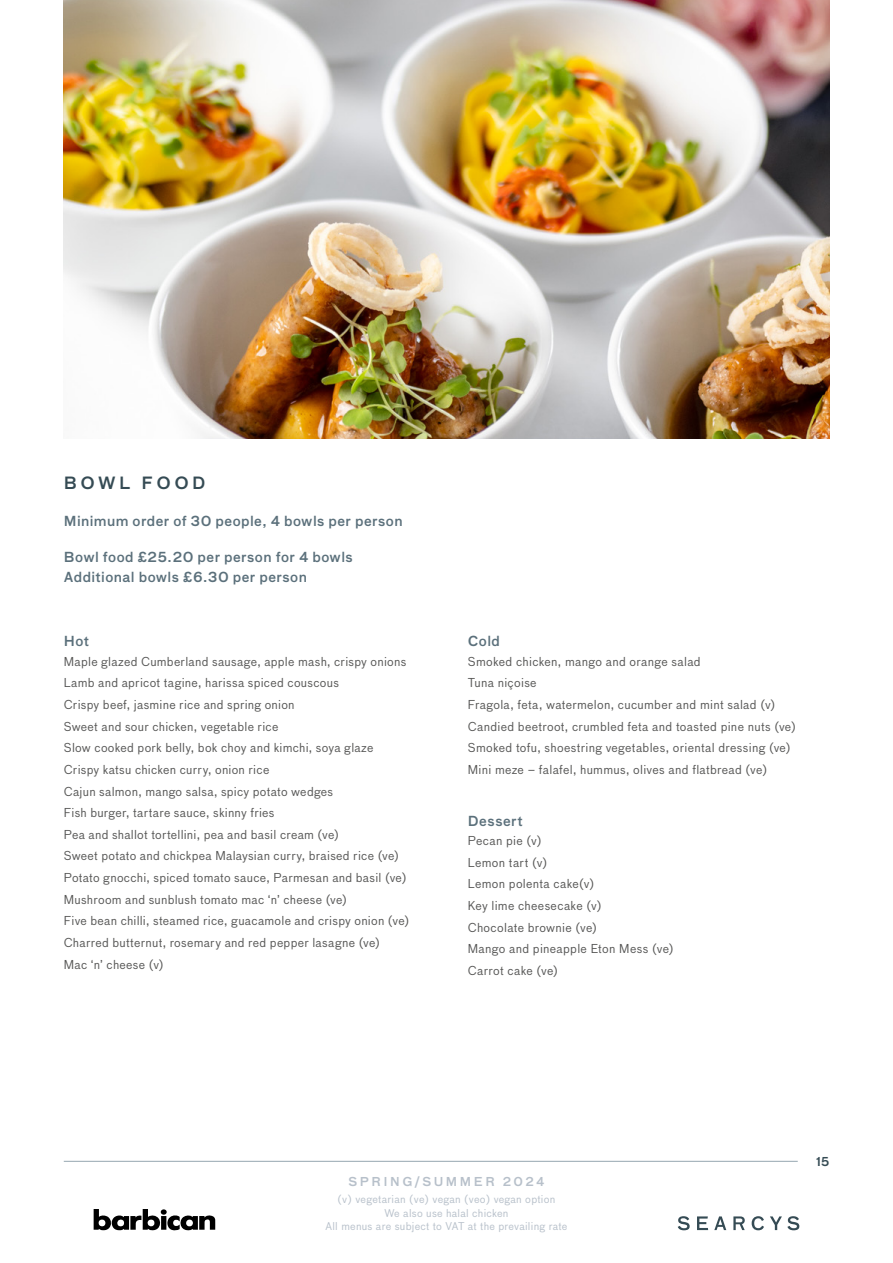
<style>
.page{position:relative;width:893px;height:1263px;background:#fff}
.page>*{position:absolute;margin:0;border:0;box-sizing:border-box;transform-origin:0 0}
.t1{font:500 16.5px "Bau OT";letter-spacing:.21em;color:#354b54}
.dish_category{font:500 13.5px/19.5px "Bau OT";letter-spacing:.035em;color:#5b707b}
.dish_descripition{font:12px "Bau OT";letter-spacing:.025em;color:#575756}
.dish_descripition_no_space_after{font:12px "Bau OT";letter-spacing:.03em;color:#575756}
.t2{font:500 12px "Bau OT";letter-spacing:.21em;color:#b7c0ca}
.t3{font:500 12px "Bau OT";color:#354b54}
.t4{font:10.5px/13.5px "Bau OT";letter-spacing:.025em;color:#b7c0ca;text-align:center}
</style>
<div class="page">
<svg style="left:678px;top:1216px;width:121px;height:14px"></svg>
<svg style="left:94px;top:1209px;width:121px;height:21px"></svg>
<hr style="left:64px;top:1161px;width:734px;height:1px;background:#95a6b0">
<img style="left:64px;top:0;width:765px;height:438px">
<p class="t1" style="left:64px;top:472px;width:143px">BOWL FOOD</p>
<p class="dish_category" style="left:64px;top:511px;width:340px">Minimum order of 30 people, 4 bowls per person</p>
<p class="dish_category" style="left:64px;top:547px;width:291px">Bowl food £25.20 per person for 4 bowls<br>Additional bowls £6.30 per person</p>
<p class="dish_category" style="left:64px;top:631px;width:27px">Hot</p>
<p class="dish_descripition" style="left:64px;top:654px;width:344px">Maple glazed Cumberland sausage, apple mash, crispy onions</p>
<p class="dish_descripition" style="left:64px;top:675px;width:277px">Lamb and apricot tagine, harissa spiced couscous</p>
<p class="dish_descripition" style="left:64px;top:697px;width:232px">Crispy beef, jasmine rice and spring onion</p>
<p class="dish_descripition" style="left:64px;top:718px;width:216px">Sweet and sour chicken, vegetable rice</p>
<p class="dish_descripition" style="left:64px;top:740px;width:311px">Slow cooked pork belly, bok choy and kimchi, soya glaze</p>
<p class="dish_descripition" style="left:64px;top:762px;width:207px">Crispy katsu chicken curry, onion rice</p>
<p class="dish_descripition" style="left:64px;top:783px;width:271px">Cajun salmon, mango salsa, spicy potato wedges</p>
<p class="dish_descripition" style="left:64px;top:805px;width:212px">Fish burger, tartare sauce, skinny fries</p>
<p class="dish_descripition" style="left:64px;top:827px;width:277px">Pea and shallot tortellini, pea and basil cream (ve)</p>
<p class="dish_descripition" style="left:64px;top:848px;width:337px">Sweet potato and chickpea Malaysian curry, braised rice (ve)</p>
<p class="dish_descripition" style="left:64px;top:870px;width:344px">Potato gnocchi, spiced tomato sauce, Parmesan and basil (ve)</p>
<p class="dish_descripition" style="left:64px;top:891px;width:285px">Mushroom and sunblush tomato mac ‘n’ cheese (ve)</p>
<p class="dish_descripition" style="left:64px;top:913px;width:347px">Five bean chilli, steamed rice, guacamole and crispy onion (ve)</p>
<p class="dish_descripition" style="left:64px;top:935px;width:318px">Charred butternut, rosemary and red pepper lasagne (ve)</p>
<p class="dish_descripition" style="left:64px;top:956px;width:101px">Mac ‘n’ cheese (v)</p>
<p class="dish_category" style="left:468px;top:631px;width:34px">Cold</p>
<p class="dish_descripition_no_space_after" style="left:468px;top:654px;width:234px">Smoked chicken, mango and orange salad</p>
<p class="dish_descripition_no_space_after" style="left:468px;top:675px;width:70px">Tuna niçoise</p>
<p class="dish_descripition_no_space_after" style="left:468px;top:697px;width:309px">Fragola, feta, watermelon, cucumber and mint salad (v)</p>
<p class="dish_descripition_no_space_after" style="left:468px;top:718px;width:330px">Candied beetroot, crumbled feta and toasted pine nuts (ve)</p>
<p class="dish_descripition_no_space_after" style="left:468px;top:740px;width:324px">Smoked tofu, shoestring vegetables, oriental dressing (ve)</p>
<p class="dish_descripition_no_space_after" style="left:468px;top:762px;width:301px">Mini meze – falafel, hummus, olives and flatbread (ve)</p>
<p class="dish_category" style="left:468px;top:811px;width:57px">Dessert</p>
<p class="dish_descripition_no_space_after" style="left:468px;top:833px;width:75px">Pecan pie (v)</p>
<p class="dish_descripition_no_space_after" style="left:468px;top:855px;width:81px">Lemon tart (v)</p>
<p class="dish_descripition_no_space_after" style="left:468px;top:876px;width:128px">Lemon polenta cake(v)</p>
<p class="dish_descripition_no_space_after" style="left:468px;top:898px;width:135px">Key lime cheesecake (v)</p>
<p class="dish_descripition_no_space_after" style="left:468px;top:920px;width:131px">Chocolate brownie (ve)</p>
<p class="dish_descripition_no_space_after" style="left:468px;top:941px;width:207px">Mango and pineapple Eton Mess (ve)</p>
<p class="dish_descripition_no_space_after" style="left:468px;top:963px;width:92px">Carrot cake (ve)</p>
<p class="t2" style="left:348px;top:1173px;width:198px">SPRING/SUMMER 2024</p>
<p class="t4" style="left:326px;top:1193px;width:243px">(v) vegetarian (ve) vegan (veo) vegan option<br>We also use halal chicken<br>All menus are subject to VAT at the prevailing rate</p>
<p class="t3" style="left:816px;top:1153px;width:15px">15</p>
</div>
